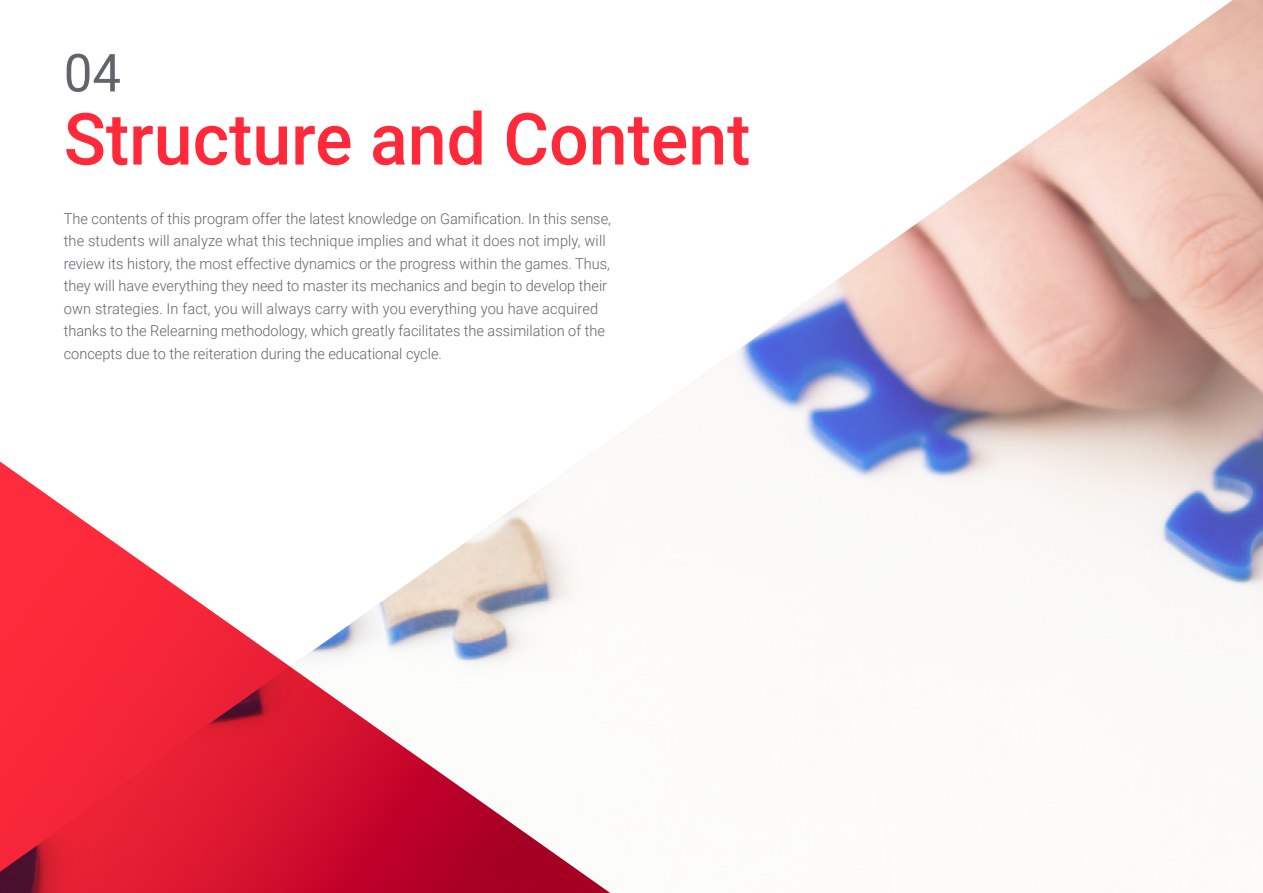
<style>
.page{position:relative;width:1263px;height:893px;background:#fff}
.page>*{position:absolute;margin:0;border:0;box-sizing:border-box;transform-origin:0 0}
.t1{font:500 72px "Roboto";color:#ff293a}
.t2{font:52.5px "Roboto";color:#61646a}
.t3{font:300 15px/22.5px "Roboto";color:#61646a}
</style>
<div class="page">
<img style="left:604px;top:0;width:659px;height:610px">
<svg style="left:0;top:446px;width:640px;height:447px"></svg>
<h2 class="t2" style="left:64px;top:36px;width:59px">04</h2>
<h1 class="t1" style="left:64px;top:89px;width:688px">Structure and Content</h1>
<p class="t3" style="left:64px;top:207px;width:549px">The contents of this program offer the latest knowledge on Gamification. In this sense, the students will analyze what this technique implies and what it does not imply, will review its history, the most effective dynamics or the progress within the games. Thus, they will have everything they need to master its mechanics and begin to develop their own strategies. In fact, you will always carry with you everything you have acquired thanks to the Relearning methodology, which greatly facilitates the assimilation of the concepts due to the reiteration during the educational cycle.</p>
</div>
